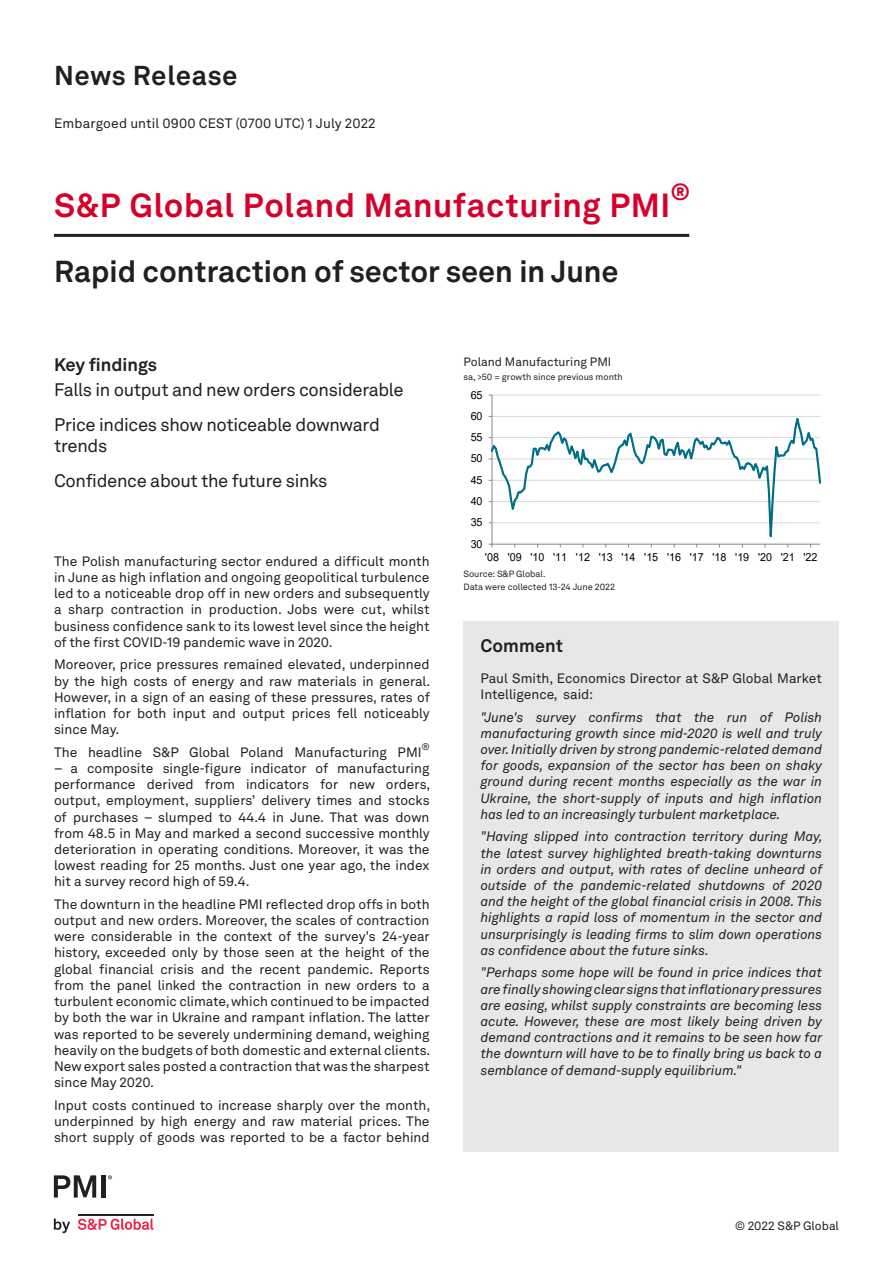
<style>
.page{position:relative;width:893px;height:1263px;background:#fff}
.page>*{position:absolute;margin:0;border:0;box-sizing:border-box;transform-origin:0 0}
.t1{font:700 33px "Akkurat LL";letter-spacing:.02em;color:#d6002a}
.t2{font:700 30px "Akkurat LL";color:#231f20}
.Section_header{font:700 27px "Akkurat LL";letter-spacing:.025em;color:#231f20}
.t3{font:700 23.25px "Akkurat LL";color:#d6002a}
.Key_findings{font:18px/21.6px "Akkurat LL";letter-spacing:-.02em;color:#231f20}
.Subheader{font:700 18px "Akkurat LL";color:#231f20}
.Body_copy_2{font:13.5px/16.2px "Akkurat LL";color:#231f20;text-align:justify}
.Comment{font:italic 13.5px/16.2px "Akkurat LL";color:#231f20;text-align:justify}
.Comment-2{font:13.5px/16.2px "Akkurat LL";color:#231f20}
.Chart_title{font:12px "Akkurat LL";color:#231f20}
.t4{font:11.1px "Arial";color:#000}
.Body_copy_2-2{font:9.45px "Akkurat LL";color:#231f20}
.Axis_title{font:9px "Akkurat LL";color:#231f20}
.Boiler{font:9px "Akkurat LL";color:#231f20}
.Source{font:9px "Akkurat LL";color:#231f20}
</style>
<div class="page">
<hr style="left:492px;top:395px;width:328px;height:1px;background:#d9d9d9">
<hr style="left:492px;top:395px;width:1px;height:149px;background:#868686">
<svg style="left:489px;top:409px;width:332px;height:138px"></svg>
<hr style="left:54px;top:234px;width:635px;height:3px;background:#231f20">
<div style="left:464px;top:621px;width:375px;height:51px;background:#e6e7e9"></div>
<div style="left:463px;top:672px;width:376px;height:480px;background:#e6e7e9"></div>
<svg style="left:54px;top:1218px;width:16px;height:15px"></svg>
<svg style="left:78px;top:1218px;width:75px;height:12px"></svg>
<hr style="left:78px;top:1213px;width:75px;height:2px;background:#231f20">
<svg style="left:54px;top:1175px;width:42px;height:22px"></svg>
<div style="left:101px;top:1175px;width:5px;height:22px;background:#231f20"></div>
<svg style="left:108px;top:1175px;width:4px;height:4px"></svg>
<p class="Section_header" style="left:54px;top:55px;width:185px">News Release</p>
<p class="Body_copy_2" style="left:54px;top:114px;width:323px">Embargoed until 0900 CEST (0700 UTC) 1 July 2022</p>
<p class="t3" style="left:671px;top:174px;width:21px">®</p>
<p class="t1" style="left:54px;top:180px;width:618px">S&amp;P Global Poland Manufacturing PMI</p>
<p class="t2" style="left:54px;top:248px;width:566px">Rapid contraction of sector seen in June</p>
<p class="Subheader" style="left:54px;top:351px;width:105px">Key findings</p>
<p class="Key_findings" style="left:54px;top:378px;width:351px">Falls in output and new orders considerable</p>
<p class="Key_findings" style="left:54px;top:413px;width:327px">Price indices show noticeable downward trends</p>
<p class="Key_findings" style="left:54px;top:469px;width:275px">Confidence about the future sinks</p>
<p class="Body_copy_2" style="left:54px;top:552px;width:377px">The Polish manufacturing sector endured a difficult month in June as high inflation and ongoing geopolitical turbulence led to a noticeable drop off in new orders and subsequently a sharp contraction in production. Jobs were cut, whilst business confidence sank to its lowest level since the height of the first COVID-19 pandemic wave in 2020.</p>
<p class="Body_copy_2" style="left:54px;top:656px;width:378px">Moreover, price pressures remained elevated, underpinned by the high costs of energy and raw materials in general.<br>However, in a sign of an easing of these pressures, rates of inflation for both input and output prices fell noticeably since May.</p>
<p class="Body_copy_2" style="left:54px;top:743px;width:369px">The headline S&amp;P Global Poland Manufacturing PMI</p>
<p class="Body_copy_2-2" style="left:422px;top:739px;width:9px">®</p>
<p class="Body_copy_2" style="left:54px;top:759px;width:378px">– a composite single-figure indicator of manufacturing performance derived from indicators for new orders, output, employment, suppliers’ delivery times and stocks of purchases – slumped to 44.4 in June. That was down from 48.5 in May and marked a second successive monthly deterioration in operating conditions. Moreover, it was the lowest reading for 25 months. Just one year ago, the index hit a survey record high of 59.4.</p>
<p class="Body_copy_2" style="left:54px;top:895px;width:378px">The downturn in the headline PMI reflected drop offs in both output and new orders. Moreover, the scales of contraction were considerable in the context of the survey's 24-year history, exceeded only by those seen at the height of the global financial crisis and the recent pandemic. Reports from the panel linked the contraction in new orders to a turbulent economic climate, which continued to be impacted by both the war in Ukraine and rampant inflation. The latter was reported to be severely undermining demand, weighing heavily on the budgets of both domestic and external clients.<br>New export sales posted a contraction that was the sharpest since May 2020.</p>
<p class="Body_copy_2" style="left:54px;top:1096px;width:378px">Input costs continued to increase sharply over the month, underpinned by high energy and raw material prices. The short supply of goods was reported to be a factor behind</p>
<p class="Chart_title" style="left:463px;top:353px;width:149px">Poland Manufacturing PMI</p>
<p class="Axis_title" style="left:463px;top:370px;width:161px">sa, &gt;50 = growth since previous month</p>
<p class="t4" style="left:471px;top:387px;width:13px">65</p>
<p class="t4" style="left:471px;top:408px;width:13px">60</p>
<p class="t4" style="left:471px;top:430px;width:13px">55</p>
<p class="t4" style="left:471px;top:451px;width:13px">50</p>
<p class="t4" style="left:471px;top:472px;width:13px">45</p>
<p class="t4" style="left:471px;top:493px;width:13px">40</p>
<p class="t4" style="left:471px;top:515px;width:13px">35</p>
<p class="t4" style="left:471px;top:536px;width:13px">30</p>
<p class="t4" style="left:485px;top:549px;width:334px">'08 '09 '10 '11 '12 '13 '14 '15 '16 '17 '18 '19 '20 '21 '22</p>
<p class="Source" style="left:463px;top:567px;width:84px">Source: S&amp;P Global.</p>
<p class="Boiler" style="left:463px;top:580px;width:153px">Data were collected 13-24 June 2022</p>
<p class="Subheader" style="left:481px;top:632px;width:84px">Comment</p>
<p class="Comment-2" style="left:480px;top:669px;width:343px">Paul Smith, Economics Director at S&amp;P Global Market<br>Intelligence, said:</p>
<p class="Comment" style="left:480px;top:708px;width:343px">"June's survey confirms that the run of Polish manufacturing growth since mid-2020 is well and truly over. Initially driven by strong pandemic-related demand for goods, expansion of the sector has been on shaky ground during recent months especially as the war in Ukraine, the short-supply of inputs and high inflation has led to an increasingly turbulent marketplace.</p>
<p class="Comment" style="left:480px;top:828px;width:344px">"Having slipped into contraction territory during May, the latest survey highlighted breath-taking downturns in orders and output, with rates of decline unheard of outside of the pandemic-related shutdowns of 2020 and the height of the global financial crisis in 2008. This highlights a rapid loss of momentum in the sector and unsurprisingly is leading firms to slim down operations as confidence about the future sinks.</p>
<p class="Comment" style="left:480px;top:964px;width:343px">"Perhaps some hope will be found in price indices that are finally showing clear signs that inflationary pressures are easing, whilst supply constraints are becoming less acute. However, these are most likely being driven by demand contractions and it remains to be seen how far the downturn will have to be to finally bring us back to a semblance of demand-supply equilibrium."</p>
<p class="Chart_title" style="left:735px;top:1216px;width:105px">© 2022 S&amp;P Global</p>
</div>
